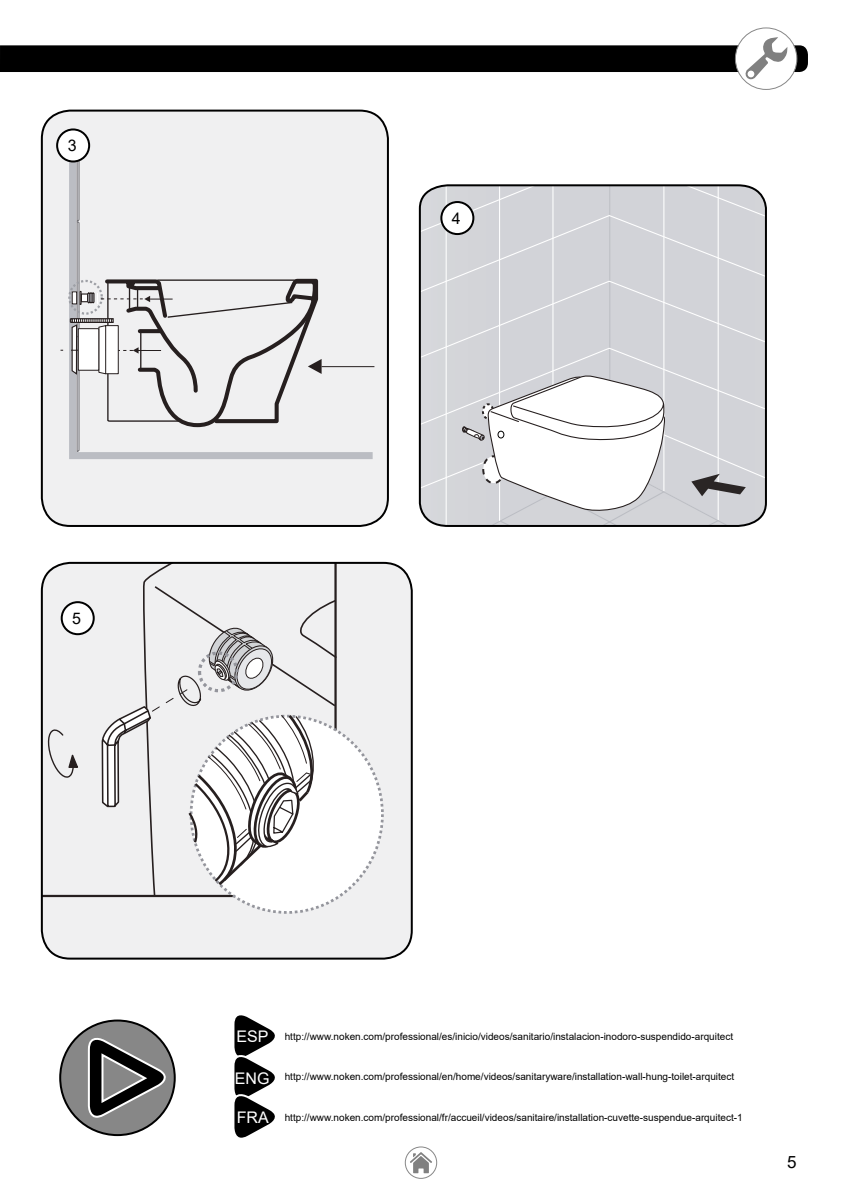
<style>
.page{position:relative;width:842px;height:1191px;background:#fff}
.page>*{position:absolute;margin:0;border:0;box-sizing:border-box;transform-origin:0 0}
.t1{font:17px "Arial";color:#000}
.t2{font:16px "Arial";color:#000}
.t3{font:10px "Arial";color:#000}
.s1{font-size:16px;color:#fff}
</style>
<div class="page">
<svg style="left:405px;top:1147px;width:32px;height:31px"></svg>
<svg style="left:410px;top:1152px;width:22px;height:21px"></svg>
<div style="left:405px;top:1146px;width:32px;height:32px;border:1px solid #878787;border-radius:50%"></div>
<svg style="left:0;top:37px;width:808px;height:43px"></svg>
<div style="left:735px;top:27px;width:62px;height:63px;border:1px solid #878787;border-radius:50%"></div>
<div style="left:42px;top:111px;width:346px;height:415px;background:#f0f0f1;border-radius:28px"></div>
<svg style="left:69px;top:151px;width:306px;height:308px"></svg>
<hr style="left:322px;top:366px;width:52px;height:1px;background:#261f1f">
<svg style="left:61px;top:157px;width:261px;height:295px"></svg>
<div style="left:78px;top:329px;width:21px;height:41px;background:#fff"></div>
<div style="left:78px;top:328px;width:21px;height:43px;border:1px solid #261f1f"></div>
<div style="left:41px;top:110px;width:348px;height:417px;border:2px solid #000;border-radius:28px"></div>
<svg style="left:418px;top:184px;width:349px;height:343px"></svg>
<div style="left:42px;top:563px;width:370px;height:395px;background:#f0f0f1;border-radius:28px"></div>
<svg style="left:42px;top:563px;width:296px;height:335px"></svg>
<div style="left:191px;top:716px;width:191px;height:196px;background:#fff;border-radius:50%"></div>
<svg style="left:101px;top:565px;width:216px;height:323px"></svg>
<div style="left:41px;top:562px;width:372px;height:397px;border:2px solid #000;border-radius:28px"></div>
<div style="left:57px;top:129px;width:32px;height:32px;background:#fff;border-radius:50%"></div>
<div style="left:56px;top:128px;width:34px;height:34px;border:2px solid #000;border-radius:50%"></div>
<div style="left:441px;top:202px;width:32px;height:32px;background:#fff;border-radius:50%"></div>
<div style="left:440px;top:201px;width:34px;height:34px;border:2px solid #000;border-radius:50%"></div>
<div style="left:62px;top:602px;width:32px;height:32px;background:#fff;border-radius:50%"></div>
<div style="left:61px;top:601px;width:34px;height:34px;border:2px solid #000;border-radius:50%"></div>
<div style="left:60px;top:1020px;width:115px;height:115px;background:#878787;border-radius:50%"></div>
<div style="left:59px;top:1019px;width:117px;height:117px;border:2px solid #000;border-radius:50%"></div>
<svg style="left:87px;top:1032px;width:86px;height:90px"></svg>
<svg style="left:234px;top:1015px;width:41px;height:123px"></svg>
<h2 class="t2" style="left:68px;top:135px;width:10px">3</h2>
<h2 class="t2" style="left:72px;top:607px;width:10px">5</h2>
<h2 class="t2" style="left:452px;top:207px;width:10px">4</h2>
<p class="t3" style="left:236px;top:1029px;width:498px"><span class="s1">ESP</span> http://www.noken.com/professional/es/inicio/videos/sanitario/instalacion-inodoro-suspendido-arquitect</p>
<p class="t3" style="left:235px;top:1069px;width:501px"><span class="s1">ENG</span> http://www.noken.com/professional/en/home/videos/sanitaryware/installation-wall-hung-toilet-arquitect</p>
<p class="t3" style="left:237px;top:1110px;width:507px"><span class="s1">FRA</span> http://www.noken.com/professional/fr/accueil/videos/sanitaire/installation-cuvette-suspendue-arquitect-1</p>
<h1 class="t1" style="left:787px;top:1150px;width:11px">5</h1>
</div>
